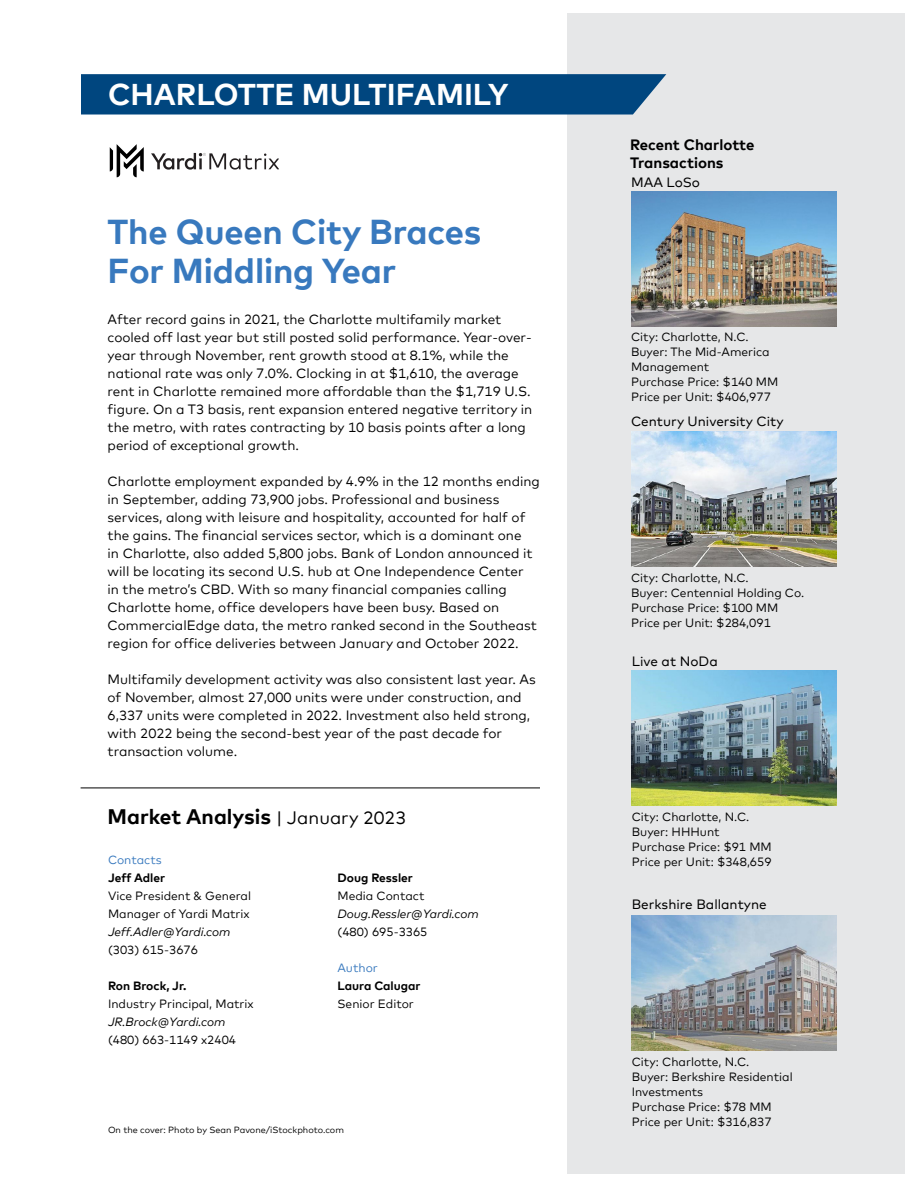
<style>
.page{position:relative;width:918px;height:1188px;background:#fff}
.page>*{position:absolute;margin:0;border:0;box-sizing:border-box;transform-origin:0 0}
.t1{font:700 34.5px/39px "Mark Offc Pro";letter-spacing:-.005em;color:#3879be}
.t2{font:700 30px "Mark Offc Pro";color:#fff}
.t3{font:700 21px "Mark Offc Pro";color:#000}
.t4{font:700 15px/18px "Mark Offc Pro";color:#000}
.t5{font:13.5px/18px "Mark Offc Pro";color:#000}
.t6{font:13.5px "Mark Offc Pro";color:#000}
.t7{font:12px/15px "Mark Offc Pro";color:#000}
.t8{font:italic 12px "Mark Offc Pro";color:#000}
.t9{font:700 12px "Mark Offc Pro";color:#000}
.t10{font:12px "Mark Offc Pro";color:#3879be}
.t11{font:9px "Mark Offc Pro";color:#000}
.s1{font-weight:400;font-size:18px}
</style>
<div class="page">
<svg style="left:151px;top:153px;width:128px;height:17px"></svg>
<svg style="left:110px;top:144px;width:34px;height:33px"></svg>
<div style="left:567px;top:14px;width:337px;height:1160px;background:#e6e7e8"></div>
<img style="left:632px;top:670px;width:205px;height:135px">
<img style="left:632px;top:915px;width:205px;height:135px">
<img style="left:631px;top:191px;width:205px;height:135px">
<img style="left:631px;top:432px;width:205px;height:135px">
<hr style="left:81px;top:788px;width:459px;height:1px;background:#000">
<svg style="left:81px;top:74px;width:585px;height:41px;background:#094c83"></svg>
<h2 class="t2" style="left:108px;top:71px;width:402px">CHARLOTTE MULTIFAMILY</h2>
<h1 class="t1" style="left:108px;top:209px;width:375px">The Queen City Braces<br>For Middling Year</h1>
<p class="t5" style="left:108px;top:309px;width:426px">After record gains in 2021, the Charlotte multifamily market cooled off last year but still posted solid performance. Year-over&shy;year through November, rent growth stood at 8.1%, while the national rate was only 7.0%. Clocking in at $1,610, the average rent in Charlotte remained more affordable than the $1,719 U.S. figure. On a T3 basis, rent expansion entered negative territory in the metro, with rates contracting by 10 basis points after a long period of exceptional growth.</p>
<p class="t5" style="left:108px;top:471px;width:434px">Charlotte employment expanded by 4.9% in the 12 months ending in September, adding 73,900 jobs. Professional and business services, along with leisure and hospitality, accounted for half of the gains. The financial services sector, which is a dominant one<br>in Charlotte, also added 5,800 jobs. Bank of London announced it will be locating its second U.S. hub at One Independence Center<br>in the metro’s CBD. With so many financial companies calling Charlotte home, office developers have been busy. Based on CommercialEdge data, the metro ranked second in the Southeast region for office deliveries between January and October 2022.</p>
<p class="t5" style="left:108px;top:669px;width:430px">Multifamily development activity was also consistent last year. As of November, almost 27,000 units were under construction, and 6,337 units were completed in 2022. Investment also held strong, with 2022 being the second-best year of the past decade for transaction volume.</p>
<h3 class="t3" style="left:108px;top:800px;width:300px">Market Analysis <span class="s1">| January 2023</span></h3>
<p class="t10" style="left:108px;top:851px;width:55px">Contacts</p>
<p class="t9" style="left:108px;top:869px;width:59px">Jeff Adler</p>
<p class="t7" style="left:108px;top:886px;width:145px;line-height:18px">Vice President &amp; General<br>Manager of Yardi Matrix</p>
<p class="t8" style="left:108px;top:923px;width:124px">Jeff.Adler@Yardi.com</p>
<p class="t7" style="left:108px;top:941px;width:92px">(303) 615-3676</p>
<p class="t9" style="left:108px;top:977px;width:80px">Ron Brock, Jr.</p>
<p class="t7" style="left:108px;top:995px;width:147px">Industry Principal, Matrix</p>
<p class="t8" style="left:108px;top:1013px;width:119px">JR.Brock@Yardi.com</p>
<p class="t7" style="left:108px;top:1031px;width:130px">(480) 663-1149 x2404</p>
<p class="t9" style="left:338px;top:869px;width:77px">Doug Ressler</p>
<p class="t7" style="left:338px;top:887px;width:89px">Media Contact</p>
<p class="t8" style="left:338px;top:905px;width:143px">Doug.Ressler@Yardi.com</p>
<p class="t7" style="left:338px;top:923px;width:92px">(480) 695-3365</p>
<p class="t10" style="left:338px;top:959px;width:42px">Author</p>
<p class="t9" style="left:338px;top:977px;width:85px">Laura Calugar</p>
<p class="t7" style="left:338px;top:995px;width:78px">Senior Editor</p>
<p class="t11" style="left:108px;top:1123px;width:237px">On the cover: Photo by Sean Pavone/iStockphoto.com</p>
<p class="t4" style="left:630px;top:135px;width:126px">Recent Charlotte<br>Transactions</p>
<p class="t6" style="left:631px;top:172px;width:71px">MAA LoSo</p>
<p class="t7" style="left:631px;top:328px;width:149px">City: Charlotte, N.C.<br>Buyer: The Mid-America<br>Management<br>Purchase Price: $140 MM<br>Price per Unit: $406,977</p>
<p class="t6" style="left:631px;top:411px;width:154px">Century University City</p>
<p class="t7" style="left:631px;top:570px;width:175px">City: Charlotte, N.C.<br>Buyer: Centennial Holding Co.<br>Purchase Price: $100 MM<br>Price per Unit: $284,091</p>
<p class="t6" style="left:632px;top:651px;width:87px">Live at NoDa</p>
<p class="t7" style="left:632px;top:808px;width:142px">City: Charlotte, N.C.<br>Buyer: HHHunt<br>Purchase Price: $91 MM<br>Price per Unit: $348,659</p>
<p class="t6" style="left:632px;top:894px;width:137px">Berkshire Ballantyne</p>
<p class="t7" style="left:632px;top:1053px;width:162px">City: Charlotte, N.C.<br>Buyer: Berkshire Residential<br>Investments<br>Purchase Price: $78 MM<br>Price per Unit: $316,837</p>
</div>
